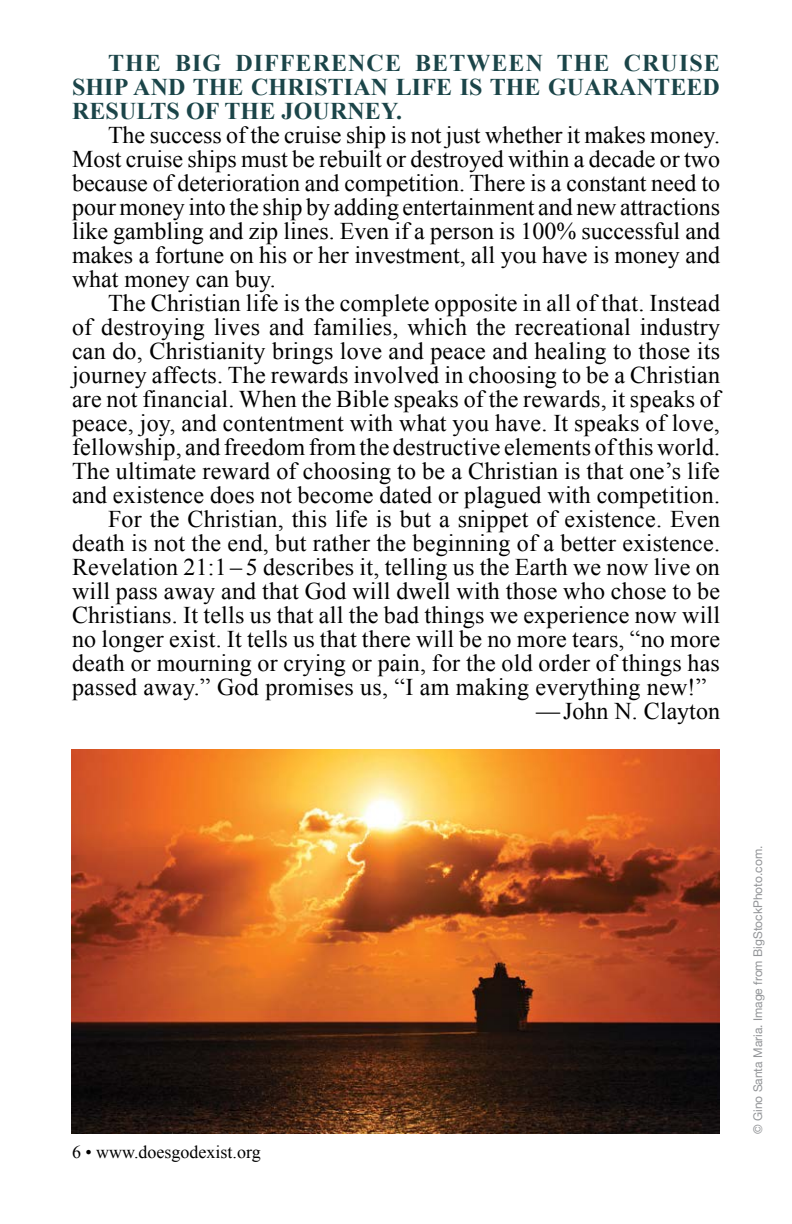
<style>
.page{position:relative;width:792px;height:1224px;background:#fff}
.page>*{position:absolute;margin:0;border:0;box-sizing:border-box;transform-origin:0 0}
.t1{font:24px/24px "Times New Roman";letter-spacing:.01em;color:#000;text-align:justify}
.t2{font:700 24px/24px "Times New Roman";letter-spacing:.005em;color:#1b4549;text-align:justify}
.t3{font:18px "Times New Roman";color:#000}
.t4{font:12px "Helvetica Neue";color:#939598}
</style>
<div class="page">
<img style="left:72px;top:750px;width:648px;height:384px">
<p class="t2" style="left:72px;top:50px;width:649px;text-indent:36px">THE BIG DIFFERENCE BETWEEN THE CRUISE SHIP AND THE CHRISTIAN LIFE IS THE GUARANTEED RESULTS OF THE JOURNEY.</p>
<p class="t1" style="left:72px;top:122px;width:650px;text-indent:36px">The success of the cruise ship is not just whether it makes money.<br>Most cruise ships must be rebuilt or destroyed within a decade or two because of deterioration and competition. There is a constant need to pour money into the ship by adding entertainment and new attractions like gambling and zip lines. Even if a person is 100% successful and makes a fortune on his or her investment, all you have is money and what money can buy.</p>
<p class="t1" style="left:108px;top:290px;width:614px">The Christian life is the complete opposite in all of that. Instead</p>
<p class="t1" style="left:72px;top:314px;width:650px">of destroying lives and families, which the recreational industry</p>
<p class="t1" style="left:72px;top:338px;width:650px">can do, Christianity brings love and peace and healing to those its</p>
<p class="t1" style="left:72px;top:362px;width:650px">journey affects. The rewards involved in choosing to be a Christian</p>
<p class="t1" style="left:72px;top:386px;width:650px">are not financial. When the Bible speaks of the rewards, it speaks of</p>
<p class="t1" style="left:72px;top:410px;width:649px">peace, joy, and contentment with what you have. It speaks of love,</p>
<p class="t1" style="left:72px;top:434px;width:650px">fellowship, and freedom from the destructive elements of this world.</p>
<p class="t1" style="left:72px;top:458px;width:649px">The ultimate reward of choosing to be a Christian is that one’s life</p>
<p class="t1" style="left:72px;top:482px;width:650px">and existence does not become dated or plagued with competition.</p>
<p class="t1" style="left:108px;top:506px;width:614px">For the Christian, this life is but a snippet of existence. Even</p>
<p class="t1" style="left:72px;top:530px;width:650px">death is not the end, but rather the beginning of a better existence.</p>
<p class="t1" style="left:72px;top:554px;width:649px">Revelation 21:1 – 5 describes it, telling us the Earth we now live on</p>
<p class="t1" style="left:72px;top:578px;width:650px">will pass away and that God will dwell with those who chose to be</p>
<p class="t1" style="left:72px;top:602px;width:650px">Christians. It tells us that all the bad things we experience now will</p>
<p class="t1" style="left:72px;top:626px;width:650px">no longer exist. It tells us that there will be no more tears, “no more</p>
<p class="t1" style="left:72px;top:650px;width:649px">death or mourning or crying or pain, for the old order of things has</p>
<p class="t1" style="left:72px;top:674px;width:636px">passed away.” God promises us, “I am making everything new!”</p>
<p class="t1" style="left:536px;top:698px;width:185px">—John N. Clayton</p>
<p class="t3" style="left:72px;top:1140px;width:190px">6 • www.doesgodexist.org</p>
<p class="t4" style="left:749px;top:1134px;width:290px;rotate:-90deg">© Gino Santa Maria. Image from BigStockPhoto.com.</p>
</div>
